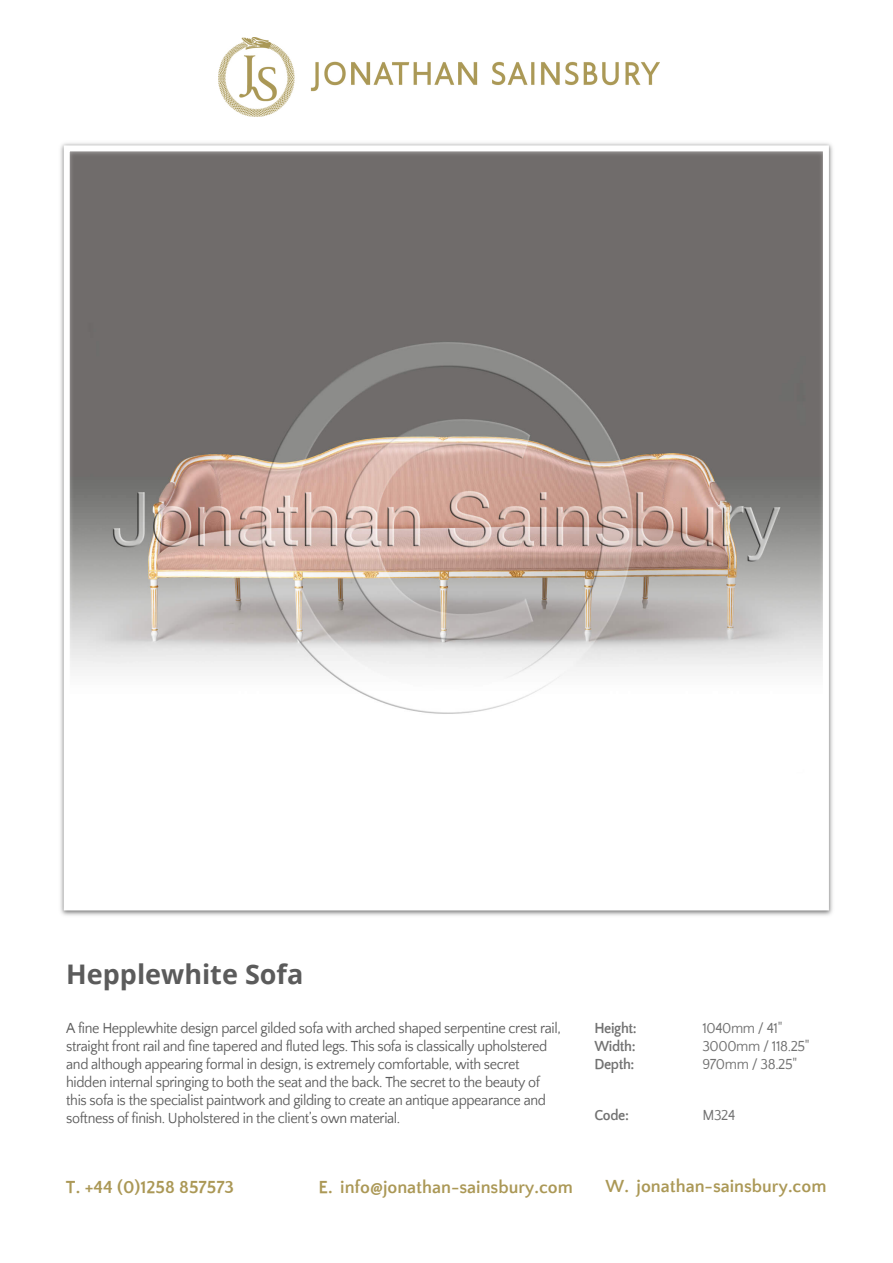
<style>
.page{position:relative;width:893px;height:1263px;background:#fff}
.page>*{position:absolute;margin:0;border:0;box-sizing:border-box;transform-origin:0 0}
.t1{font:700 27px "Open Sans";color:#5b5b5b}
.t2{font:700 18px "Quattrocento Sans";color:#ab9856}
.t3{font:15px/18px "Quattrocento Sans";letter-spacing:-.025em;color:#5b5b5b;scale:.95 1}
.t4{font:15px/18px "Quattrocento Sans";letter-spacing:-.025em;color:#717171;scale:.95 1}
.t5{font:700 15px/18px "Quattrocento Sans";letter-spacing:-.025em;color:#727272;text-align:justify;scale:.95 1}
.t6{font:15px "Quattrocento Sans";color:#727272;scale:.95 1}
</style>
<div class="page">
<img style="left:218px;top:37px;width:442px;height:79px">
<img style="left:60px;top:143px;width:773px;height:773px">
<div style="left:64px;top:145px;width:765px;height:765px;border:6px solid #fff"></div>
<h1 class="t1" style="left:66px;top:955px;width:239px">Hepplewhite Sofa</h1>
<p class="t3" style="left:66px;top:1020px;width:522px">A fine Hepplewhite design parcel gilded sofa with arched shaped serpentine crest rail, straight front rail and fine tapered and fluted legs. This sofa is classically upholstered and although appearing formal in design, is extremely comfortable, with secret hidden internal springing to both the seat and the back. The secret to the beauty of this sofa is the specialist paintwork and gilding to create an antique appearance and softness of finish. Upholstered in the client’s own material.</p>
<p class="t4" style="left:702px;top:1020px;width:114px">1040mm / 41"<br>3000mm / 118.25"<br>970mm / 38.25"</p>
<p class="t5" style="left:594px;top:1020px;width:46px">Height:<br>Width:<br>Depth:</p>
<p class="t5" style="left:594px;top:1107px;width:38px">Code:</p>
<p class="t6" style="left:702px;top:1108px;width:36px">M324</p>
<p class="t2" style="left:66px;top:1177px;width:170px">T. +44 (0)1258 857573</p>
<p class="t2" style="left:318px;top:1177px;width:256px">E. info@jonathan-sainsbury.com</p>
<p class="t2" style="left:606px;top:1177px;width:222px">W. jonathan-sainsbury.com</p>
</div>
